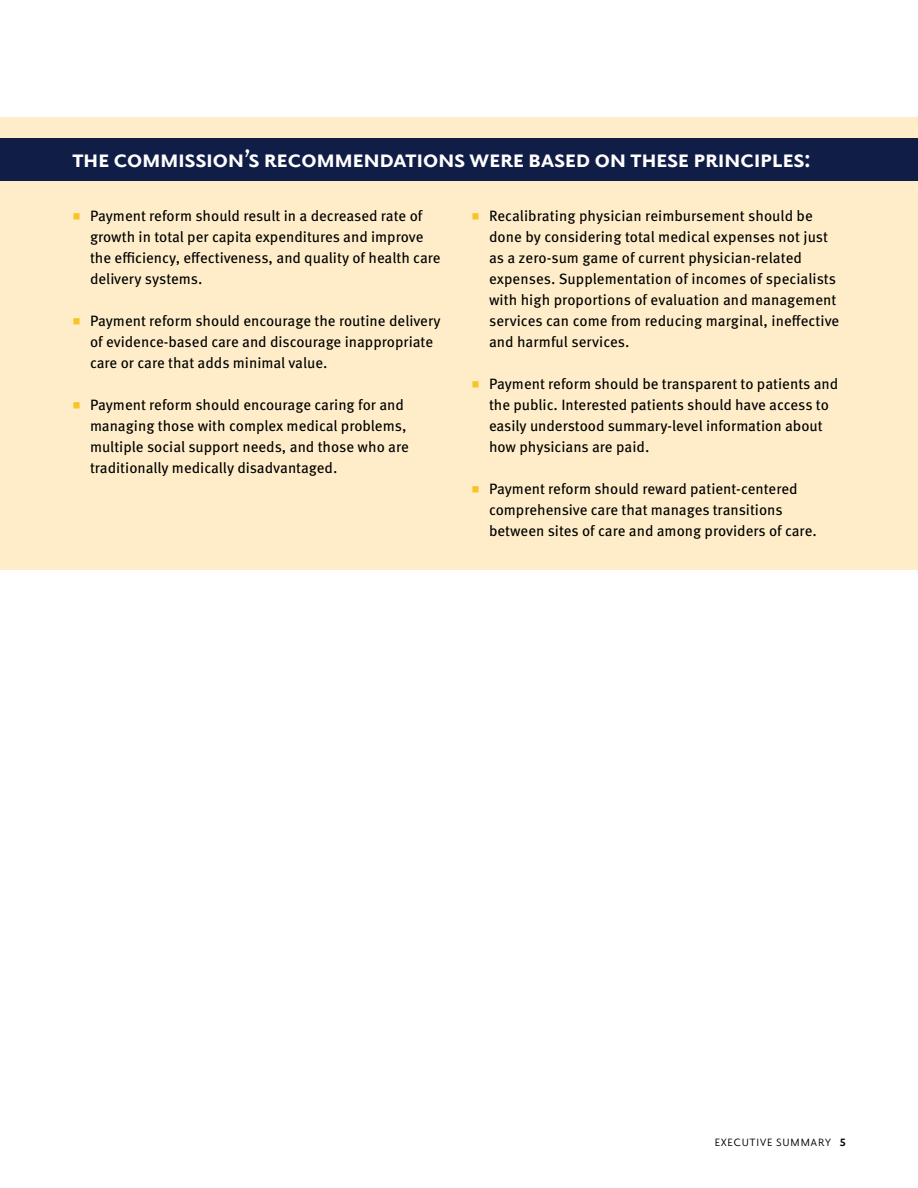
<style>
.page{position:relative;width:918px;height:1188px;background:#fff}
.page>*{position:absolute;margin:0;border:0;box-sizing:border-box;transform-origin:0 0}
.t1{font:700 25.5px "Elido";letter-spacing:-.02em;color:#fff}
.t2{font:15px/21px "Meta OT";color:#000}
.t3{font:15px "Elido";letter-spacing:.02em;color:#000}
.s1{color:#f9c426}
.s2{font-weight:600}
</style>
<div class="page">
<div style="left:0;top:117px;width:918px;height:453px;background:#feedc8"></div>
<div style="left:0;top:138px;width:918px;height:42px;background:#101d46"></div>
<h1 class="t1" style="left:72px;top:141px;width:740px">Th e Commission’s recommendations were based on these principles:</h1>
<p class="t2" style="left:90px;top:206px;width:352px;text-indent:-18px"><span class="s1">▪</span> Payment reform should result in a decreased rate of growth in total per capita expenditures and improve the efficiency, effectiveness, and quality of health care delivery systems.</p>
<p class="t2" style="left:90px;top:311px;width:352px;text-indent:-18px"><span class="s1">▪</span> Payment reform should encourage the routine delivery of evidence-based care and discourage inappropriate care or care that adds minimal value.</p>
<p class="t2" style="left:90px;top:395px;width:320px;text-indent:-18px"><span class="s1">▪</span> Payment reform should encourage caring for and managing those with complex medical problems, multiple social support needs, and those who are traditionally medically disadvantaged.</p>
<p class="t2" style="left:489px;top:206px;width:352px;text-indent:-18px"><span class="s1">▪</span> Recalibrating physician reimbursement should be done by considering total medical expenses not just as a zero-sum game of current physician-related expenses. Supplementation of incomes of specialists with high proportions of evaluation and management services can come from reducing marginal, ineffective and harmful services.</p>
<p class="t2" style="left:489px;top:374px;width:351px;text-indent:-18px"><span class="s1">▪</span> Payment reform should be transparent to patients and the public. Interested patients should have access to easily understood summary-level information about how physicians are paid.</p>
<p class="t2" style="left:489px;top:479px;width:329px;text-indent:-18px"><span class="s1">▪</span> Payment reform should reward patient-centered comprehensive care that manages transitions between sites of care and among providers of care.</p>
<p class="t3" style="left:715px;top:1131px;width:133px">Executive Summary <span class="s2">5</span></p>
</div>
